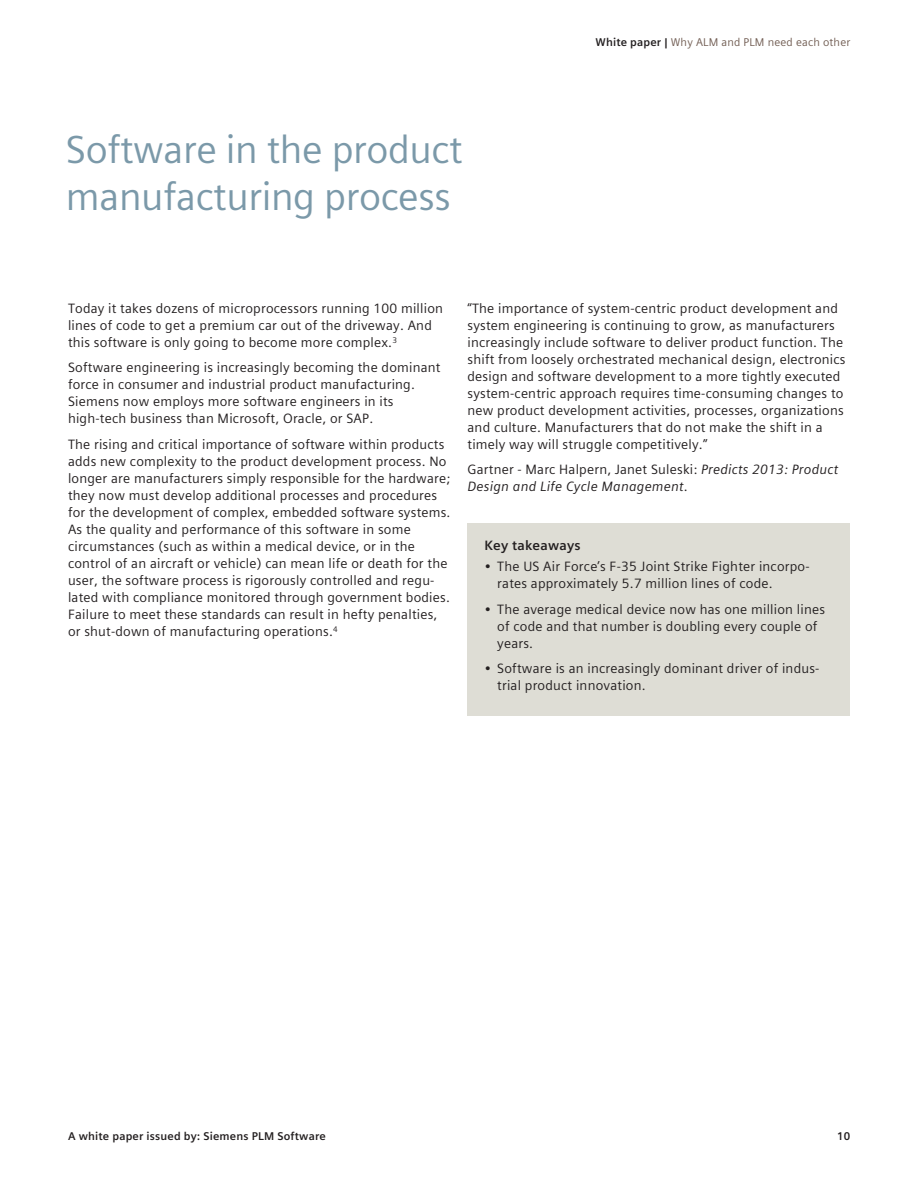
<style>
.page{position:relative;width:918px;height:1188px;background:#fff}
.page>*{position:absolute;margin:0;border:0;box-sizing:border-box;transform-origin:0 0}
.t1{font:39px/46.8px "Siemens Sans Global";letter-spacing:-.01em;color:#7b99a9}
.t2{font:13.5px/17px "Siemens Sans Global";letter-spacing:.015em;color:#231f20}
.t3{font:italic 13.5px/17px "Siemens Sans Global";letter-spacing:.015em;color:#231f20}
.t4{font:700 13.5px "Siemens Sans Global";letter-spacing:.015em;color:#231f20}
.t5{font:700 11.25px "Siemens Sans Global";letter-spacing:.015em;color:#231f20}
.t6{font:11.25px "Siemens Sans Global";letter-spacing:.015em;color:#725e54}
.s1{font-weight:700;color:#231f20}
.s2{font-style:normal}
</style>
<div class="page">
<div style="left:468px;top:523px;width:382px;height:193px;background:#deddd5"></div>
<h1 class="t1" style="left:66px;top:126px;width:398px">Software in the product manufacturing process</h1>
<p class="t6" style="left:595px;top:34px;width:256px"><span class="s1">White paper |</span> Why ALM and PLM need each other</p>
<p class="t2" style="left:68px;top:300px;width:377px">Today it takes dozens of microprocessors running 100 million lines of code to get a premium car out of the driveway. And this software is only going to become more complex.<sup>3</sup></p>
<p class="t2" style="left:68px;top:359px;width:374px">Software engineering is increasingly becoming the dominant force in consumer and industrial product manufacturing.<br>Siemens now employs more software engineers in its high-tech business than Microsoft, Oracle, or SAP.</p>
<p class="t2" style="left:68px;top:436px;width:384px">The rising and critical importance of software within products adds new complexity to the product development process. No longer are manufacturers simply responsible for the hardware; they now must develop additional processes and procedures for the development of complex, embedded software systems.<br>As the quality and performance of this software in some circumstances (such as within a medical device, or in the control of an aircraft or vehicle) can mean life or death for the user, the software process is rigorously controlled and regu&shy;lated with compliance monitored through government bodies.<br>Failure to meet these standards can result in hefty penalties, or shut-down of manufacturing operations.<sup>4</sup></p>
<p class="t2" style="left:468px;top:300px;width:380px">“The importance of system-centric product development and system engineering is continuing to grow, as manufacturers increasingly include software to deliver product function. The shift from loosely orchestrated mechanical design, electronics design and software development to a more tightly executed system-centric approach requires time-consuming changes to new product development activities, processes, organizations and culture. Manufacturers that do not make the shift in a timely way will struggle competitively.”</p>
<p class="t3" style="left:468px;top:461px;width:372px"><span class="s2">Gartner - Marc Halpern, Janet Suleski:</span> Predicts 2013: Product<br>Design and Life Cycle Management<span class="s2">.</span></p>
<p class="t4" style="left:485px;top:535px;width:98px">Key takeaways</p>
<p class="t2" style="left:497px;top:558px;width:314px;text-indent:-13px">• The US Air Force’s F-35 Joint Strike Fighter incorpo&shy;rates approximately 5.7 million lines of code.</p>
<p class="t2" style="left:497px;top:601px;width:329px;text-indent:-13px">• The average medical device now has one million lines of code and that number is doubling every couple of years.</p>
<p class="t2" style="left:497px;top:660px;width:324px;text-indent:-13px">• Software is an increasingly dominant driver of indus&shy;trial product innovation.</p>
<p class="t5" style="left:68px;top:1127px;width:259px">A white paper issued by: Siemens PLM Software</p>
<p class="t5" style="left:837px;top:1127px;width:15px">10</p>
</div>
